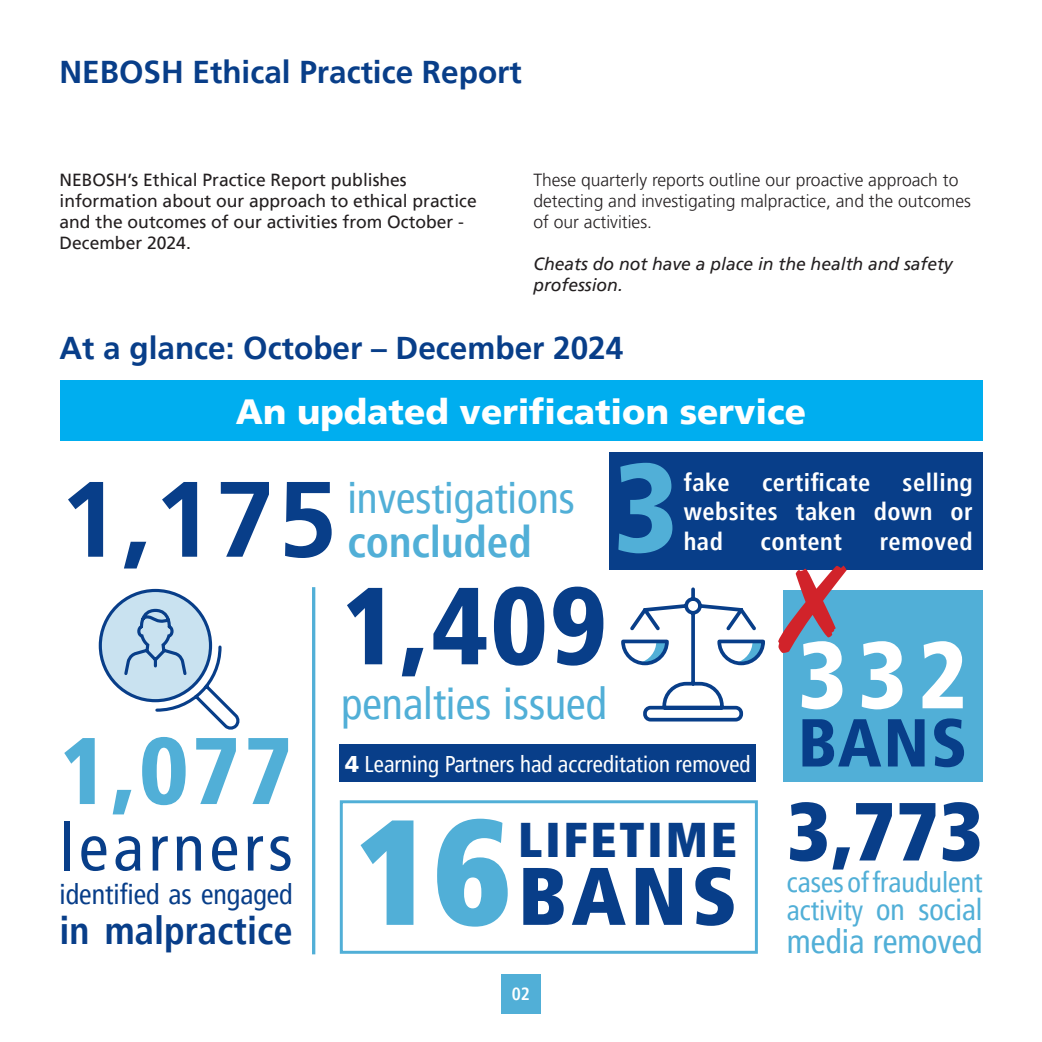
<style>
.page{position:relative;width:1042px;height:1042px;background:#fff}
.page>*{position:absolute;margin:0;border:0;box-sizing:border-box;transform-origin:0 0}
.t1{font:900 condensed 149.45px "Frutiger LT Pro";color:#51afd7}
.t2{font:900 condensed 125.48px "Frutiger LT Pro";color:#51afd7}
.t3{font:900 condensed 109.38px "Frutiger LT Pro";color:#083e89}
.t4{font:700 107.1px "Frutiger LT Pro";color:#083e89}
.t5{font:900 condensed 94.5px "Frutiger LT Pro";color:#51afd7}
.t6{font:900 condensed 94.5px "Frutiger LT Pro";color:#fff}
.t7{font:900 condensed 82.25px "Frutiger LT Pro";color:#083e89}
.t8{font:900 condensed 81.55px "Frutiger LT Pro";color:#083e89}
.t9{font:900 condensed 67.73px "Frutiger LT Pro";color:#083e89}
.t10{font:condensed 66.5px "Frutiger LT Pro";letter-spacing:.07em;color:#083e89}
.t11{font:900 condensed 48.65px "Frutiger LT Pro";letter-spacing:.06em;color:#083e89}
.t12{font:condensed 43.75px "Frutiger LT Pro";color:#51afd7}
.t13{font:condensed 43.23px "Frutiger LT Pro";color:#51afd7}
.t14{font:700 condensed 43.23px "Frutiger LT Pro";color:#51afd7}
.t15{font:700 condensed 38.5px "Frutiger LT Pro";color:#083e89}
.t16{font:900 35px "Frutiger LT Pro";color:#fff}
.t17{font:condensed 33.25px "Frutiger LT Pro";color:#51afd7}
.t18{font:700 31.5px "Frutiger LT Pro";color:#083e89}
.t19{font:condensed 28px/28px "Frutiger LT Pro";color:#51afd7}
.t20{font:condensed 28px "Frutiger LT Pro";color:#083e89}
.t21{font:700 condensed 24.5px/29.8px "Frutiger LT Pro";letter-spacing:.02em;color:#fff;text-align:justify}
.t22{font:condensed 22.75px "Frutiger LT Pro";color:#fff}
.t23{font:17.5px/21px "Frutiger LT Pro";color:#231f20}
.t24{font:300 17.5px/21px "Frutiger LT Pro";color:#231f20}
.t25{font:italic 17.5px/21px "Frutiger LT Pro";color:#231f20}
.t26{font:700 condensed 17.5px "Frutiger LT Pro";color:#fff}
.s1{font-weight:900;font-stretch:normal}
.s2{font-size:29.75px}
</style>
<div class="page">
<div style="left:609px;top:452px;width:373px;height:118px;background:#083e89"></div>
<div style="left:501px;top:974px;width:40px;height:39px;background:#51afd7"></div>
<svg style="left:98px;top:588px;width:142px;height:142px"></svg>
<hr style="left:312px;top:587px;width:3px;height:367px;background:#51afd7">
<svg style="left:621px;top:587px;width:144px;height:135px"></svg>
<div style="left:783px;top:590px;width:199px;height:192px;background:#51afd7"></div>
<div style="left:340px;top:800px;width:418px;height:154px;border:3px solid #51afd7"></div>
<div style="left:339px;top:744px;width:417px;height:38px;background:#083e89"></div>
<div style="left:60px;top:381px;width:922px;height:60px;background:#00aeef"></div>
<h3 class="t18" style="left:60px;top:53px;width:464px">NEBOSH Ethical Practice Report</h3>
<p class="t23" style="left:60px;top:170px;width:419px">NEBOSH’s Ethical Practice Report publishes information about our approach to ethical practice and the outcomes of our activities from October - December 2024.</p>
<p class="t24" style="left:533px;top:170px;width:439px">These quarterly reports outline our proactive approach to detecting and investigating malpractice, and the outcomes of our activities.</p>
<p class="t25" style="left:533px;top:254px;width:421px">Cheats do not have a place in the health and safety profession.</p>
<h3 class="t18" style="left:59px;top:329px;width:565px">At a glance: October – December 2024</h3>
<h3 class="t16" style="left:236px;top:391px;width:572px">An updated verification service</h3>
<h3 class="t4" style="left:60px;top:456px;width:279px">1,175</h3>
<h3 class="t13" style="left:347px;top:473px;width:229px">investigations</h3>
<h3 class="t14" style="left:347px;top:516px;width:186px">concluded</h3>
<h2 class="t2" style="left:613px;top:433px;width:67px">3</h2>
<h3 class="t21" style="left:684px;top:467px;width:48px">fake</h3>
<h3 class="t21" style="left:762px;top:467px;width:110px">certificate</h3>
<h3 class="t21" style="left:684px;top:467px;width:290px;text-indent:219px">selling websites taken down or had</h3>
<h3 class="t21" style="left:760px;top:527px;width:83px">content</h3>
<h3 class="t21" style="left:880px;top:527px;width:94px">removed</h3>
<h3 class="t5" style="left:60px;top:714px;width:235px">1,077</h3>
<h3 class="t10" style="left:60px;top:809px;width:235px">learners</h3>
<h3 class="t20" style="left:60px;top:878px;width:235px">identified as engaged</h3>
<h3 class="t15" style="left:60px;top:908px;width:235px">in malpractice</h3>
<h3 class="t3" style="left:341px;top:560px;width:267px">1,409</h3>
<h3 class="t12" style="left:341px;top:678px;width:267px">penalties issued</h3>
<h3 class="t22" style="left:345px;top:750px;width:407px"><span class="s1">4</span> Learning Partners had accreditation removed</h3>
<h1 class="t1" style="left:356px;top:781px;width:157px">16</h1>
<h3 class="t11" style="left:518px;top:811px;width:220px">LIFETIME</h3>
<h3 class="t8" style="left:518px;top:846px;width:220px">BANS</h3>
<p class="t26" style="left:512px;top:984px;width:20px">02</p>
<h3 class="t6" style="left:798px;top:618px;width:171px">332</h3>
<h3 class="t9" style="left:798px;top:702px;width:171px">BANS</h3>
<h3 class="t7" style="left:787px;top:781px;width:197px">3,773</h3>
<h3 class="t19" style="left:787px;top:868px;width:197px">cases of fraudulent activity <span class="s2">on social</span></h3>
<h3 class="t17" style="left:787px;top:922px;width:197px">media removed</h3>
</div>
